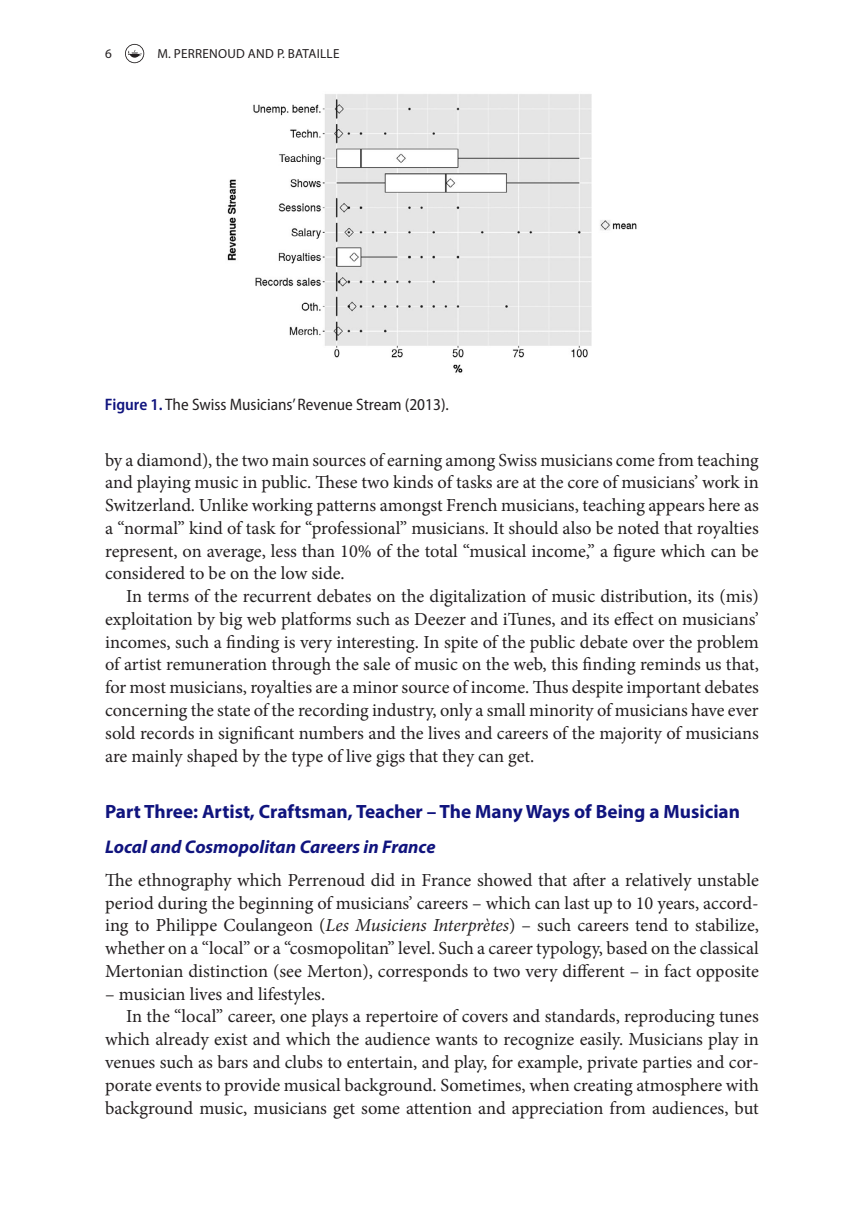
<style>
.page{position:relative;width:864px;height:1231px;background:#fff}
.page>*{position:absolute;margin:0;border:0;box-sizing:border-box;transform-origin:0 0}
.t1{font:700 19.25px "Myriad Pro";color:#10147e}
.t2{font:18.38px/22.8px "Minion Pro";color:#231f20;text-align:justify}
.t3{font:italic 700 18.38px "Myriad Pro";color:#10147e}
.t4{font:semi-condensed 16.62px "Myriad Pro";color:#231f20}
.t5{font:13.12px "Myriad Pro";letter-spacing:.02em;color:#231f20}
.s1{font-weight:600;color:#10147e}
.s2{font-style:italic}
</style>
<div class="page">
<svg style="left:125px;top:44px;width:19px;height:19px"></svg>
<img style="left:227px;top:94px;width:410px;height:279px">
<p class="t5" style="left:105px;top:45px;width:8px">6</p>
<p class="t5" style="left:157px;top:45px;width:183px">M. PERRENOUD AND P. BATAILLE</p>
<p class="t4" style="left:105px;top:395px;width:345px"><span class="s1">Figure 1.</span> The Swiss Musicians’ Revenue Stream (2013).</p>
<p class="t2" style="left:105px;top:448px;width:655px">by a diamond), the two main sources of earning among Swiss musicians come from teaching and playing music in public. These two kinds of tasks are at the core of musicians’ work in Switzerland. Unlike working patterns amongst French musicians, teaching appears here as a “normal” kind of task for “professional” musicians. It should also be noted that royalties represent, on average, less than 10% of the total “musical income,” a figure which can be considered to be on the low side.</p>
<p class="t2" style="left:105px;top:585px;width:655px;text-indent:21px">In terms of the recurrent debates on the digitalization of music distribution, its (mis) exploitation by big web platforms such as Deezer and iTunes, and its effect on musicians’ incomes, such a finding is very interesting. In spite of the public debate over the problem of artist remuneration through the sale of music on the web, this finding reminds us that, for most musicians, royalties are a minor source of income. Thus despite important debates concerning the state of the recording industry, only a small minority of musicians have ever sold records in significant numbers and the lives and careers of the majority of musicians are mainly shaped by the type of live gigs that they can get.</p>
<p class="t1" style="left:105px;top:799px;width:636px">Part Three: Artist, Craftsman, Teacher – The Many Ways of Being a Musician</p>
<p class="t3" style="left:105px;top:834px;width:332px">Local and Cosmopolitan Careers in France</p>
<p class="t2" style="left:105px;top:868px;width:655px">The ethnography which Perrenoud did in France showed that after a relatively unstable period during the beginning of musicians’ careers – which can last up to 10 years, accord&shy;ing to Philippe Coulangeon (<span class="s2">Les Musiciens Interprètes</span>) – such careers tend to stabilize, whether on a “local” or a “cosmopolitan” level. Such a career typology, based on the classical Mertonian distinction (see Merton), corresponds to two very different – in fact opposite</p>
<p class="t2" style="left:105px;top:982px;width:221px">– musician lives and lifestyles.</p>
<p class="t2" style="left:126px;top:1005px;width:634px">In the “local” career, one plays a repertoire of covers and standards, reproducing tunes</p>
<p class="t2" style="left:105px;top:1027px;width:655px">which already exist and which the audience wants to recognize easily. Musicians play in</p>
<p class="t2" style="left:105px;top:1050px;width:655px">venues such as bars and clubs to entertain, and play, for example, private parties and cor-</p>
<p class="t2" style="left:105px;top:1073px;width:655px">porate events to provide musical background. Sometimes, when creating atmosphere with</p>
<p class="t2" style="left:105px;top:1096px;width:655px">background music, musicians get some attention and appreciation from audiences, but</p>
</div>
